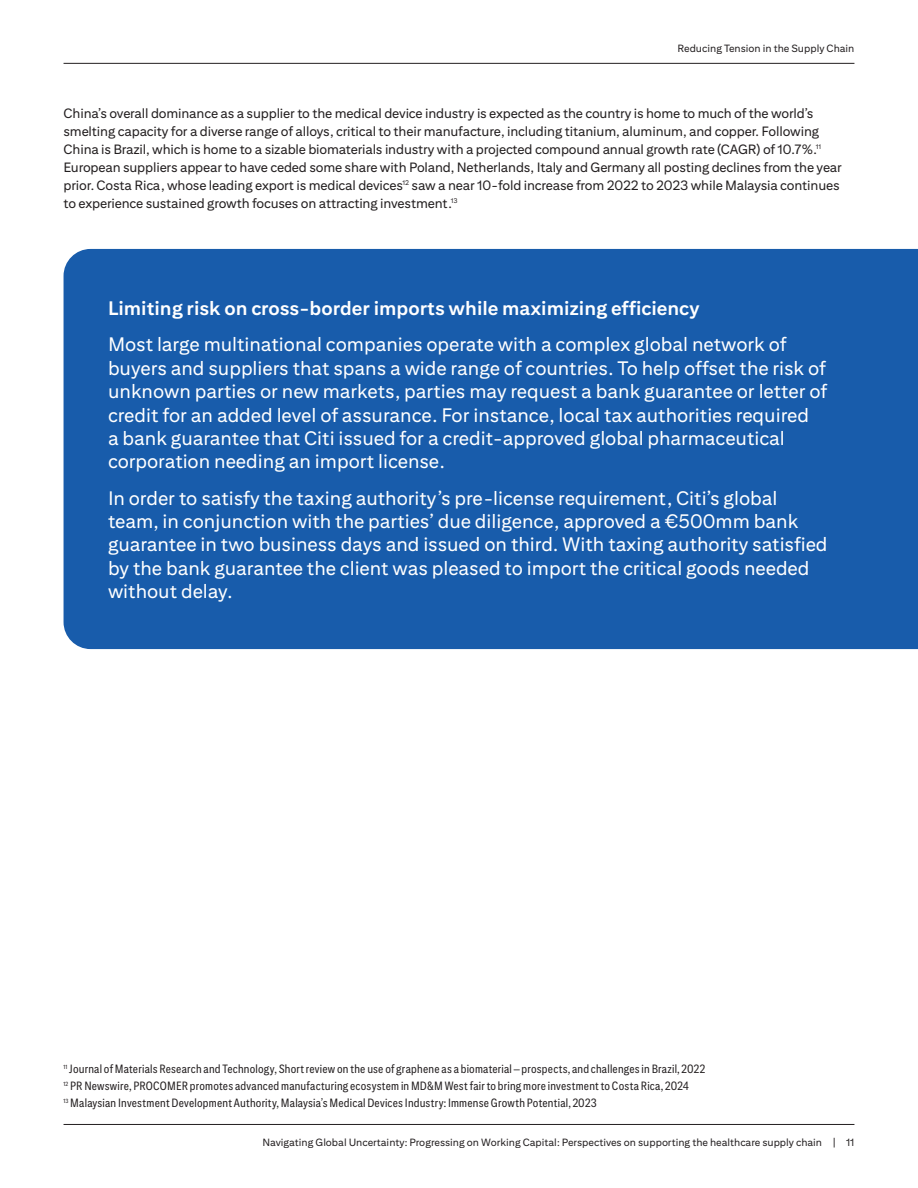
<style>
.page{position:relative;width:918px;height:1188px;background:#fff}
.page>*{position:absolute;margin:0;border:0;box-sizing:border-box;transform-origin:0 0}
.Body_copy{font:19.5px/23.4px "Citi Sans Text";color:#fff}
.Body_copy-2{font:700 19.5px "Citi Sans Text";color:#fff}
.Body_copy-3{font:13.5px/18px "Citi Sans Text";letter-spacing:-.01em;color:#231f20}
.footnotes{font:condensed 12px "Citi Sans";letter-spacing:.015em;color:#231f20}
.t1{font:10.5px "Citi Sans Text";color:#231f20}
</style>
<div class="page">
<div style="left:64px;top:249px;width:854px;height:400px;background:#185cab"></div>
<hr style="left:64px;top:1124px;width:790px;height:1px;background:#231f20">
<hr style="left:64px;top:63px;width:790px;height:1px;background:#231f20">
<p class="t1" style="left:677px;top:42px;width:178px">Reducing Tension in the Supply Chain</p>
<p class="Body_copy-3" style="left:64px;top:104px;width:780px">China’s overall dominance as a supplier to the medical device industry is expected as the country is home to much of the world’s smelting capacity for a diverse range of alloys, critical to their manufacture, including titanium, aluminum, and copper. Following China is Brazil, which is home to a sizable biomaterials industry with a projected compound annual growth rate (CAGR) of 10.7%.<sup>11<br></sup>European suppliers appear to have ceded some share with Poland, Netherlands, Italy and Germany all posting declines from the year prior. Costa Rica, whose leading export is medical devices<sup>12</sup> saw a near 10-fold increase from 2022 to 2023 while Malaysia continues to experience sustained growth focuses on attracting investment.<sup>13</sup></p>
<p class="Body_copy-2" style="left:108px;top:297px;width:593px">Limiting risk on cross-border imports while maximizing efficiency</p>
<p class="Body_copy" style="left:108px;top:332px;width:721px">Most large multinational companies operate with a complex global network of buyers and suppliers that spans a wide range of countries. To help offset the risk of unknown parties or new markets, parties may request a bank guarantee or letter of credit for an added level of assurance. For instance, local tax authorities required<br>a bank guarantee that Citi issued for a credit-approved global pharmaceutical corporation needing an import license.</p>
<p class="Body_copy" style="left:108px;top:486px;width:721px">In order to satisfy the taxing authority’s pre-license requirement, Citi’s global team, in conjunction with the parties’ due diligence, approved a €500mm bank guarantee in two business days and issued on third. With taxing authority satisfied by the bank guarantee the client was pleased to import the critical goods needed without delay.</p>
<p class="footnotes" style="left:64px;top:1062px;width:643px"><sup>11</sup> Journal of Materials Research and Technology, Short review on the use of graphene as a biomaterial – prospects, and challenges in Brazil, 2022</p>
<p class="footnotes" style="left:64px;top:1079px;width:627px"><sup>12</sup> PR Newswire, PROCOMER promotes advanced manufacturing ecosystem in MD&amp;M West fair to bring more investment to Costa Rica, 2024</p>
<p class="footnotes" style="left:64px;top:1096px;width:535px"><sup>13</sup> Malaysian Investment Development Authority, Malaysia’s Medical Devices Industry: Immense Growth Potential, 2023</p>
<p class="t1" style="left:262px;top:1136px;width:594px">Navigating Global Uncertainty: Progressing on Working Capital: Perspectives on supporting the healthcare supply chain | 11</p>
</div>
